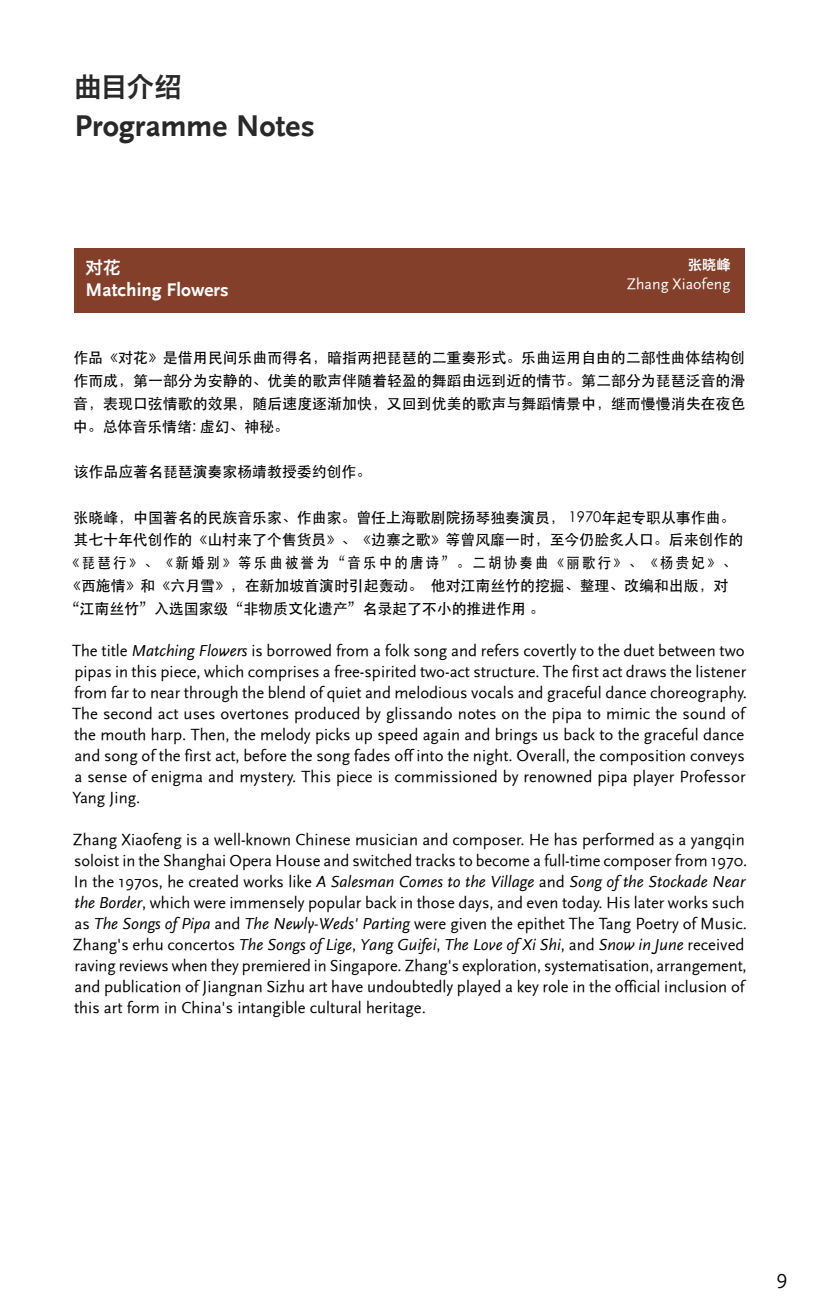
<style>
.page{position:relative;width:819px;height:1315px;background:#fff}
.page>*{position:absolute;margin:0;border:0;box-sizing:border-box;transform-origin:0 0}
.t1{font:31.5px "Scala Sans B";color:#292829}
.t2{font:27.12px "Hiragino Sans GB W6";color:#292829}
.t3{font:21px "Scala Sans";color:#000}
.t4{font:19.25px "Scala Sans B";color:#fff}
.t5{font:17.5px "Hiragino Sans GB W6";color:#fff}
.t6{font:16.62px/21px "Scala Sans";color:#000}
.t7{font:15.75px "Scala Sans";letter-spacing:.005em;color:#fff}
.t8{font:14.88px/22.8px "ST Heiti";color:#000;text-align:justify}
.t9{font:14.88px "ST Heiti";letter-spacing:.165em;color:#000;scale:.9 1}
.t10{font:14px "Hiragino Sans GB W6";color:#fff}
.s1{font-style:italic}
</style>
<div class="page">
<div style="left:74px;top:248px;width:670px;height:65px;background:#833f29"></div>
<h2 class="t2" style="left:74px;top:69px;width:109px">曲目介绍</h2>
<h1 class="t1" style="left:74px;top:108px;width:242px">Programme Notes</h1>
<p class="t5" style="left:86px;top:256px;width:36px">对花</p>
<p class="t4" style="left:86px;top:279px;width:145px">Matching Flowers</p>
<p class="t10" style="left:688px;top:256px;width:44px">张晓峰</p>
<p class="t7" style="left:626px;top:276px;width:105px">Zhang Xiaofeng</p>
<p class="t8" style="left:73px;top:346px;width:674px">作品《对花》是借用民间乐曲而得名，暗指两把琵琶的二重奏形式。乐曲运用自由的二部性曲体结构创作而成，第一部分为安静的、优美的歌声伴随着轻盈的舞蹈由远到近的情节。第二部分为琵琶泛音的滑音，表现口弦情歌的效果，随后速度逐渐加快，又回到优美的歌声与舞蹈情景中，继而慢慢消失在夜色中。总体音乐情绪: 虚幻、神秘。</p>
<p class="t8" style="left:74px;top:460px;width:299px">该作品应著名琵琶演奏家杨靖教授委约创作。</p>
<p class="t8" style="left:74px;top:506px;width:663px">张晓峰，中国著名的民族音乐家、作曲家。曾任上海歌剧院扬琴独奏演员， 1970年起专职从事作曲。</p>
<p class="t8" style="left:73px;top:528px;width:671px">其七十年代创作的《山村来了个售货员》、《边寨之歌》等曾风靡一时，至今仍脍炙人口。后来创作的</p>
<p class="t9" style="left:66px;top:555px;width:745px">《琵琶行》、《新婚别》等乐曲被誉为“音乐中的唐诗”。二胡协奏曲《丽歌行》、《杨贵妃》、</p>
<p class="t8" style="left:66px;top:574px;width:663px">《西施情》和《六月雪》，在新加坡首演时引起轰动。 他对江南丝竹的挖掘、整理、改编和出版，对</p>
<p class="t8" style="left:65px;top:597px;width:481px">“江南丝竹”入选国家级“非物质文化遗产”名录起了不小的推进作用 。</p>
<p class="t6" style="left:72px;top:640px;width:676px">The title <span class="s1">Matching Flowers</span> is borrowed from a folk song and refers covertly to the duet between two pipas in this piece, which comprises a free-spirited two-act structure. The first act draws the listener from far to near through the blend of quiet and melodious vocals and graceful dance choreography.<br>The second act uses overtones produced by glissando notes on the pipa to mimic the sound of the mouth harp. Then, the melody picks up speed again and brings us back to the graceful dance and song of the first act, before the song fades off into the night. Overall, the composition conveys a sense of enigma and mystery. This piece is commissioned by renowned pipa player Professor Yang Jing.</p>
<p class="t6" style="left:73px;top:829px;width:675px">Zhang Xiaofeng is a well-known Chinese musician and composer. He has performed as a yangqin soloist in the Shanghai Opera House and switched tracks to become a full-time composer from 1970.<br>In the 1970s, he created works like <span class="s1">A Salesman Comes to the Village</span> and <span class="s1">Song of the Stockade Near the Border</span>, which were immensely popular back in those days, and even today. His later works such as <span class="s1">The Songs of Pipa</span> and <span class="s1">The Newly-Weds' Parting</span> were given the epithet The Tang Poetry of Music.<br>Zhang's erhu concertos <span class="s1">The Songs of Lige</span>, <span class="s1">Yang Guifei</span>, <span class="s1">The Love of Xi Shi</span>, and <span class="s1">Snow in June</span> received raving reviews when they premiered in Singapore. Zhang's exploration, systematisation, arrangement, and publication of Jiangnan Sizhu art have undoubtedly played a key role in the official inclusion of this art form in China's intangible cultural heritage.</p>
<p class="t3" style="left:776px;top:1265px;width:13px">9</p>
</div>
